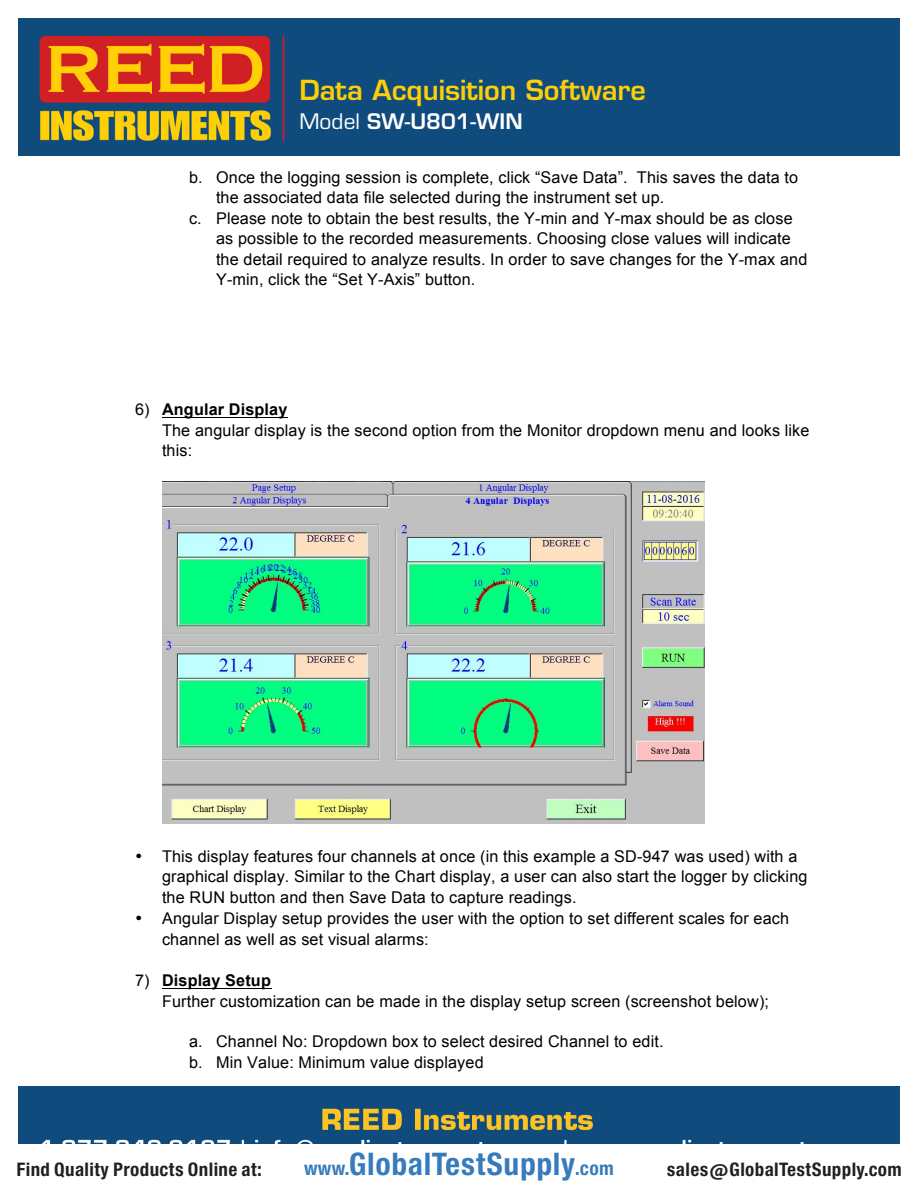
<style>
.page{position:relative;width:918px;height:1188px;background:#fff}
.page>*{position:absolute;margin:0;border:0;box-sizing:border-box;transform-origin:0 0}
.t1{font:29.7px "Europa Gro Nr 2 SBOP Bol Con";letter-spacing:.02em;color:#367bbc}
.t2{font:600 27px "Eurostile LT Std";color:#ffcf06}
.t3{font:600 20.85px "Eurostile LT Std";letter-spacing:.005em;color:#fff}
.t4{font:17.85px "Europa Gro Nr 2 SBOP Bol Con";letter-spacing:.02em;color:#231f20}
.t5{font:16.2px/20.5px "Arial";letter-spacing:.01em;color:#000}
.s1{font-weight:400}
.s2{font-weight:700}
.s3{font-size:18.3px}
</style>
<div class="page">
<img style="left:18px;top:18px;width:882px;height:138px">
<img style="left:18px;top:1086px;width:882px;height:58px">
<hr style="left:162px;top:418px;width:126px;height:1px;background:#000">
<hr style="left:162px;top:989px;width:109px;height:1px;background:#000">
<img style="left:162px;top:482px;width:542px;height:342px">
<h2 class="t2" style="left:299px;top:80px;width:348px">Data Acquisition Software</h2>
<p class="t3" style="left:299px;top:113px;width:225px"><span class="s1">Model</span> SW-U801-WIN</p>
<p class="t5" style="left:189px;top:167px;width:611px">b. Once the logging session is complete, click “Save Data”. This saves the data to</p>
<p class="t5" style="left:216px;top:187px;width:450px">the associated data file selected during the instrument set up.</p>
<p class="t5" style="left:189px;top:208px;width:605px">c. Please note to obtain the best results, the Y-min and Y-max should be as close</p>
<p class="t5" style="left:216px;top:228px;width:576px">as possible to the recorded measurements. Choosing close values will indicate</p>
<p class="t5" style="left:216px;top:249px;width:593px">the detail required to analyze results. In order to save changes for the Y-max and</p>
<p class="t5" style="left:216px;top:270px;width:261px">Y-min, click the “Set Y-Axis” button.</p>
<p class="t5" style="left:162px;top:399px;width:649px;text-indent:-27px">6) <span class="s2">Angular Display<br></span>The angular display is the second option from the Monitor dropdown menu and looks like this:</p>
<p class="t5" style="left:162px;top:846px;width:647px;text-indent:-27px">• This display features four channels at once (in this example a SD-947 was used) with a graphical display. Similar to the Chart display, a user can also start the logger by clicking the RUN button and then Save Data to capture readings.</p>
<p class="t5" style="left:162px;top:909px;width:629px;text-indent:-27px">• Angular Display setup provides the user with the option to set different scales for each channel as well as set visual alarms:</p>
<p class="t5" style="left:162px;top:970px;width:609px;text-indent:-27px">7) <span class="s2">Display Setup<br></span>Further customization can be made in the display setup screen (screenshot below);</p>
<p class="t5" style="left:189px;top:1031px;width:476px">a. Channel No: Dropdown box to select desired Channel to edit. b. Min Value: Minimum value displayed</p>
<p class="t4" style="left:16px;top:1159px;width:247px">Find Quality Products Online at:</p>
<h1 class="t1" style="left:304px;top:1147px;width:311px"><span class="s3">www.</span>GlobalTestSupply<span class="s3">.com</span></h1>
<p class="t4" style="left:667px;top:1159px;width:236px">sales@GlobalTestSupply.com</p>
</div>
